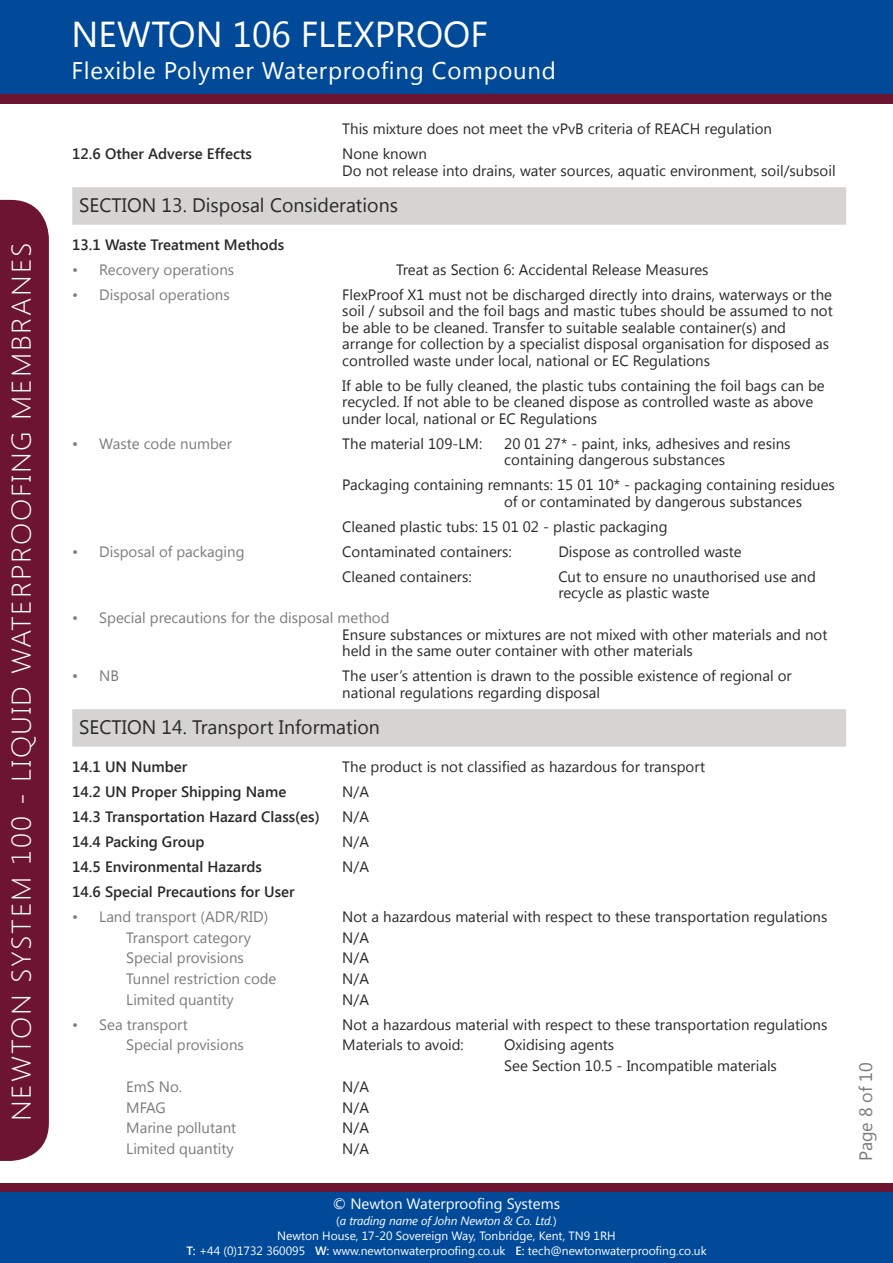
<style>
.page{position:relative;width:893px;height:1263px;background:#fff}
.page>*{position:absolute;margin:0;border:0;box-sizing:border-box;transform-origin:0 0}
.t1{font:36px "Segoe UI";color:#fff}
.t2{font:300 27px "Segoe UI";letter-spacing:.06em;color:#fff;scale:1.08 1}
.t3{font:24px "Segoe UI";letter-spacing:.03em;color:#fff}
.t4{font:19.5px "Segoe UI";color:#292929}
.t5{font:18px "Segoe UI";color:#7b7b7b}
.t6{font:15px/16.5px "Segoe UI";color:#292929}
.t7{font:15px "Segoe UI";color:#7b7b7b}
.t8{font:600 15px "Segoe UI";color:#292929}
.t9{font:15px "Segoe UI";color:#fff}
.t10{font:12px/15.6px "Segoe UI";color:#fff;text-align:center}
.s1{font-style:italic}
.s2{font-weight:600}
</style>
<div class="page">
<div style="left:0;top:200px;width:49px;height:961px;background:#6d1432"></div>
<div style="left:0;top:1191px;width:893px;height:72px;background:#014a99"></div>
<div style="left:0;top:1183px;width:893px;height:8px;background:#6d1432"></div>
<div style="left:0;top:0;width:893px;height:94px;background:#014a99"></div>
<div style="left:0;top:94px;width:893px;height:9px;background:#6d1432"></div>
<div style="left:72px;top:187px;width:774px;height:38px;background:#d5d4d3"></div>
<div style="left:72px;top:709px;width:774px;height:38px;background:#d5d4d3"></div>
<h2 class="t2" style="left:3px;top:1121px;width:815px;rotate:-90deg">NEWTON SYSTEM 100 - LIQUID WATERPROOFING MEMBRANES</h2>
<h1 class="t1" style="left:71px;top:9px;width:418px">NEWTON 106 FLEXPROOF</h1>
<h3 class="t3" style="left:71px;top:54px;width:486px">Flexible Polymer Waterproofing Compound</h3>
<p class="t6" style="left:342px;top:120px;width:431px">This mixture does not meet the vPvB criteria of REACH regulation</p>
<p class="t8" style="left:72px;top:143px;width:181px">12.6 Other Adverse Effects</p>
<p class="t6" style="left:342px;top:145px;width:495px">None known<br>Do not release into drains, water sources, aquatic environment, soil/subsoil</p>
<h3 class="t4" style="left:79px;top:191px;width:320px">SECTION 13. Disposal Considerations</h3>
<p class="t8" style="left:72px;top:234px;width:214px">13.1 Waste Treatment Methods</p>
<p class="t7" style="left:72px;top:259px;width:163px">• Recovery operations</p>
<p class="t6" style="left:396px;top:260px;width:314px">Treat as Section 6: Accidental Release Measures</p>
<p class="t7" style="left:72px;top:284px;width:159px">• Disposal operations</p>
<p class="t6" style="left:342px;top:285px;width:492px">FlexProof X1 must not be discharged directly into drains, waterways or the soil / subsoil and the foil bags and mastic tubes should be assumed to not be able to be cleaned. Transfer to suitable sealable container(s) and arrange for collection by a specialist disposal organisation for disposed as controlled waste under local, national or EC Regulations</p>
<p class="t6" style="left:342px;top:376px;width:484px">If able to be fully cleaned, the plastic tubs containing the foil bags can be recycled. If not able to be cleaned dispose as controlled waste as above under local, national or EC Regulations</p>
<p class="t7" style="left:72px;top:433px;width:161px">• Waste code number</p>
<p class="t6" style="left:342px;top:434px;width:141px">The material 109-LM:</p>
<p class="t6" style="left:504px;top:434px;width:288px">20 01 27* - paint, inks, adhesives and resins containing dangerous substances</p>
<p class="t6" style="left:504px;top:476px;width:332px;text-indent:-162px">Packaging containing remnants: 15 01 10* - packaging containing residues of or contaminated by dangerous substances</p>
<p class="t6" style="left:342px;top:517px;width:327px">Cleaned plastic tubs: 15 01 02 - plastic packaging</p>
<p class="t7" style="left:72px;top:541px;width:174px">• Disposal of packaging</p>
<p class="t6" style="left:342px;top:542px;width:171px">Contaminated containers:</p>
<p class="t6" style="left:558px;top:542px;width:185px">Dispose as controlled waste</p>
<p class="t6" style="left:342px;top:567px;width:131px">Cleaned containers:</p>
<p class="t6" style="left:558px;top:567px;width:259px">Cut to ensure no unauthorised use and recycle as plastic waste</p>
<p class="t7" style="left:72px;top:607px;width:319px">• Special precautions for the disposal method</p>
<p class="t6" style="left:342px;top:625px;width:487px">Ensure substances or mixtures are not mixed with other materials and not held in the same outer container with other materials</p>
<p class="t7" style="left:72px;top:665px;width:48px">• NB</p>
<p class="t6" style="left:342px;top:667px;width:451px">The user’s attention is drawn to the possible existence of regional or national regulations regarding disposal</p>
<h3 class="t4" style="left:79px;top:713px;width:302px">SECTION 14. Transport Information</h3>
<p class="t8" style="left:72px;top:756px;width:116px">14.1 UN Number</p>
<p class="t6" style="left:342px;top:757px;width:364px">The product is not classified as hazardous for transport</p>
<p class="t8" style="left:72px;top:781px;width:216px">14.2 UN Proper Shipping Name</p>
<p class="t6" style="left:342px;top:782px;width:28px">N/A</p>
<p class="t8" style="left:72px;top:806px;width:249px">14.3 Transportation Hazard Class(es)</p>
<p class="t6" style="left:342px;top:807px;width:28px">N/A</p>
<p class="t8" style="left:72px;top:831px;width:134px">14.4 Packing Group</p>
<p class="t6" style="left:342px;top:832px;width:28px">N/A</p>
<p class="t8" style="left:72px;top:856px;width:191px">14.5 Environmental Hazards</p>
<p class="t6" style="left:342px;top:857px;width:28px">N/A</p>
<p class="t8" style="left:72px;top:881px;width:224px">14.6 Special Precautions for User</p>
<p class="t7" style="left:72px;top:906px;width:197px">• Land transport (ADR/RID)</p>
<p class="t6" style="left:342px;top:907px;width:487px">Not a hazardous material with respect to these transportation regulations</p>
<p class="t7" style="left:126px;top:927px;width:126px">Transport category</p>
<p class="t6" style="left:342px;top:928px;width:28px">N/A</p>
<p class="t7" style="left:126px;top:947px;width:119px">Special provisions</p>
<p class="t6" style="left:342px;top:949px;width:28px">N/A</p>
<p class="t7" style="left:126px;top:968px;width:152px">Tunnel restriction code</p>
<p class="t6" style="left:342px;top:970px;width:28px">N/A</p>
<p class="t7" style="left:126px;top:989px;width:109px">Limited quantity</p>
<p class="t6" style="left:342px;top:990px;width:28px">N/A</p>
<p class="t7" style="left:72px;top:1014px;width:117px">• Sea transport</p>
<p class="t6" style="left:342px;top:1015px;width:487px">Not a hazardous material with respect to these transportation regulations</p>
<p class="t7" style="left:126px;top:1035px;width:119px">Special provisions</p>
<p class="t6" style="left:342px;top:1036px;width:123px">Materials to avoid:</p>
<p class="t6" style="left:504px;top:1034px;width:274px;line-height:20.7px">Oxidising agents<br>See Section 10.5 - Incompatible materials</p>
<p class="t7" style="left:126px;top:1076px;width:57px">EmS No.</p>
<p class="t6" style="left:342px;top:1078px;width:28px">N/A</p>
<p class="t7" style="left:126px;top:1097px;width:41px">MFAG</p>
<p class="t6" style="left:342px;top:1098px;width:28px">N/A</p>
<p class="t7" style="left:126px;top:1118px;width:112px">Marine pollutant</p>
<p class="t6" style="left:342px;top:1119px;width:28px">N/A</p>
<p class="t7" style="left:126px;top:1138px;width:109px">Limited quantity</p>
<p class="t6" style="left:342px;top:1140px;width:28px">N/A</p>
<p class="t9" style="left:333px;top:1193px;width:229px">© Newton Waterproofing Systems</p>
<p class="t10" style="left:277px;top:1212px;width:340px">(<span class="s1">a trading name of John Newton &amp; Co. Ltd.</span>)<br>Newton House, 17-20 Sovereign Way, Tonbridge, Kent, TN9 1RH</p>
<p class="t10" style="left:186px;top:1242px;width:522px"><span class="s2">T:</span> +44 (0)1732 360095 <span class="s2">W:</span> www.newtonwaterproofing.co.uk <span class="s2">E:</span> tech@newtonwaterproofing.co.uk</p>
<p class="t5" style="left:853px;top:1161px;width:100px;rotate:-90deg">Page 8 of 10</p>
</div>
